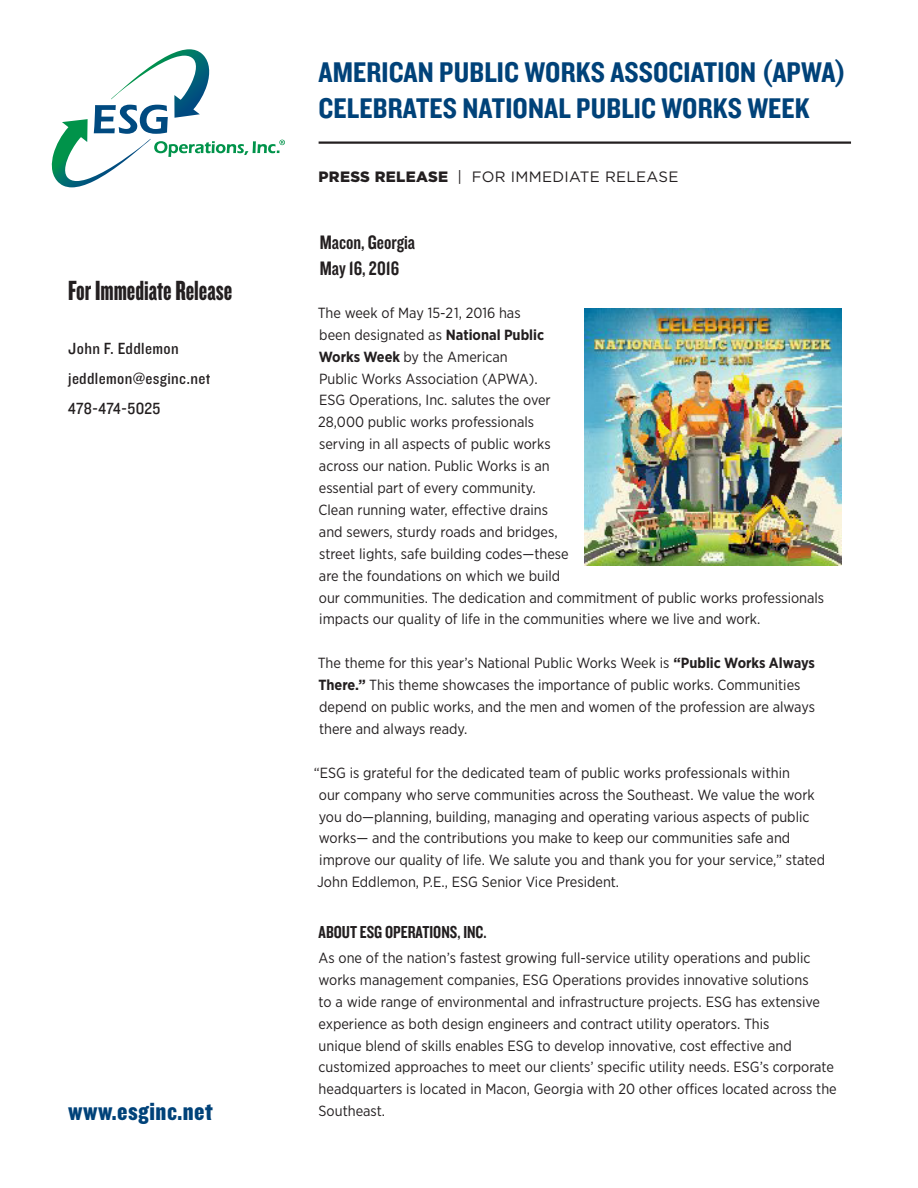
<style>
.page{position:relative;width:918px;height:1188px;background:#fff}
.page>*{position:absolute;margin:0;border:0;box-sizing:border-box;transform-origin:0 0}
.t1{font:29.55px "Knockout 50 Welterweight";letter-spacing:.005em;color:#004279}
.t2{font:28.8px "Knockout 68 Full Featherwt";color:#231f20}
.t3{font:25.8px "Knockout 70 Full Welterwt";letter-spacing:.02em;color:#004279}
.t4{font:20.25px "Knockout 49 Liteweight";color:#231f20}
.t5{font:18px "Knockout 49 Liteweight";color:#231f20}
.t6{font:16.8px "Knockout 30 Junior Welterwt";letter-spacing:.02em;color:#231f20}
.t7{font:15px "Gotham";letter-spacing:.02em;color:#231f20}
.t8{font:14.7px/21.9px "Gotham Narrow";color:#231f20}
.s1{font-weight:900}
.s2{font-weight:700}
</style>
<div class="page">
<svg style="left:51px;top:49px;width:234px;height:138px"></svg>
<hr style="left:319px;top:141px;width:532px;height:3px;background:#231f20">
<img style="left:585px;top:309px;width:256px;height:256px">
<p class="t2" style="left:68px;top:272px;width:166px">For Immediate Release</p>
<p class="t6" style="left:68px;top:337px;width:112px">John F. Eddlemon</p>
<p class="t6" style="left:68px;top:367px;width:144px">jeddlemon@esginc.net</p>
<p class="t6" style="left:68px;top:397px;width:94px">478-474-5025</p>
<p class="t3" style="left:68px;top:1094px;width:146px">www.esginc.net</p>
<p class="t1" style="left:319px;top:52px;width:529px">AMERICAN PUBLIC WORKS ASSOCIATION (APWA)</p>
<p class="t1" style="left:319px;top:89px;width:493px">CELEBRATES NATIONAL PUBLIC WORKS WEEK</p>
<p class="t7" style="left:319px;top:168px;width:361px"><span class="s1">PRESS RELEASE</span> | FOR IMMEDIATE RELEASE</p>
<p class="t4" style="left:320px;top:230px;width:97px">Macon, Georgia</p>
<p class="t4" style="left:320px;top:255px;width:81px">May 16, 2016</p>
<p class="t8" style="left:318px;top:301px;width:508px">The week of May 15-21, 2016 has<br>been designated as <span class="s2">National Public<br>Works Week</span> by the American<br>Public Works Association (APWA).<br>ESG Operations, Inc. salutes the over<br>28,000 public works professionals<br>serving in all aspects of public works<br>across our nation. Public Works is an<br>essential part of every community.<br>Clean running water, effective drains<br>and sewers, sturdy roads and bridges,<br>street lights, safe building codes—these<br>are the foundations on which we build<br>our communities. The dedication and commitment of public works professionals impacts our quality of life in the communities where we live and work.</p>
<p class="t8" style="left:318px;top:652px;width:499px">The theme for this year’s National Public Works Week is <span class="s2">“Public Works Always There.”</span> This theme showcases the importance of public works. Communities depend on public works, and the men and women of the profession are always there and always ready.</p>
<p class="t8" style="left:314px;top:761px;width:513px">“ESG is grateful for the dedicated team of public works professionals within<br>our company who serve communities across the Southeast. We value the work you do—planning, building, managing and operating various aspects of public works— and the contributions you make to keep our communities safe and improve our quality of life. We salute you and thank you for your service,” stated John Eddlemon, P.E., ESG Senior Vice President.</p>
<p class="t5" style="left:319px;top:921px;width:170px">ABOUT ESG OPERATIONS, INC.</p>
<p class="t8" style="left:319px;top:947px;width:520px">As one of the nation’s fastest growing full-service utility operations and public works management companies, ESG Operations provides innovative solutions<br>to a wide range of environmental and infrastructure projects. ESG has extensive experience as both design engineers and contract utility operators. This<br>unique blend of skills enables ESG to develop innovative, cost effective and customized approaches to meet our clients’ specific utility needs. ESG’s corporate headquarters is located in Macon, Georgia with 20 other offices located across the Southeast.</p>
</div>
